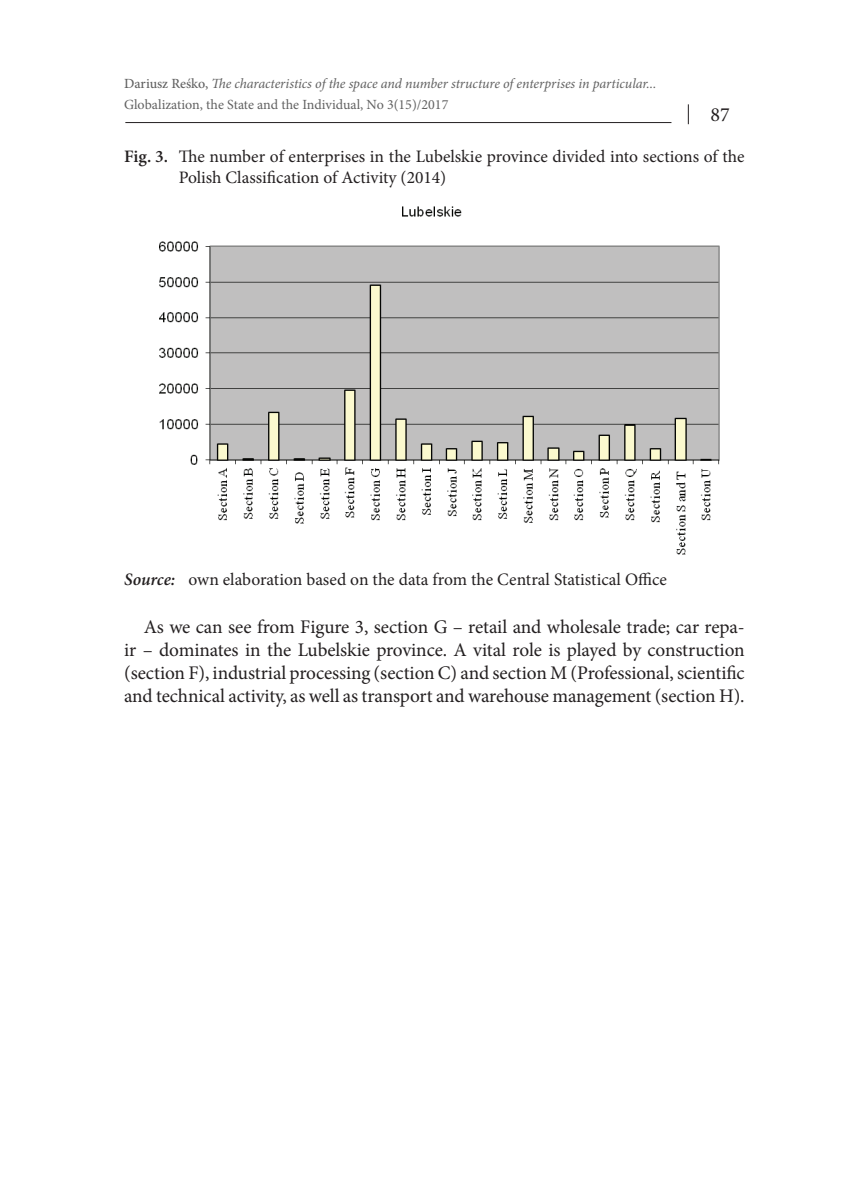
<style>
.page{position:relative;width:844px;height:1191px;background:#fff}
.page>*{position:absolute;margin:0;border:0;box-sizing:border-box;transform-origin:0 0}
.t1{font:20.12px "Minion Pro";color:#231f20}
.t2{font:19.25px/23.1px "Minion Pro";letter-spacing:-.01em;color:#231f20;text-align:justify}
.t3{font:17.5px/21px "Minion Pro";color:#231f20}
.t4{font:italic 14px "Minion Pro";letter-spacing:-.005em;color:#616161}
.t5{font:14px "Minion Pro";color:#616161}
.s1{font-weight:500;font-style:normal}
.s2{font-weight:600}
.s3{font-weight:600;font-style:italic}
</style>
<div class="page">
<svg style="left:687px;top:104px;width:1px;height:20px"></svg>
<hr style="left:125px;top:122px;width:546px;height:1px;background:#231f20">
<img style="left:159px;top:206px;width:561px;height:349px">
<p class="t4" style="left:124px;top:74px;width:533px"><span class="s1">Dariusz Reśko,</span> The characteristics of the space and number structure of enterprises in particular...</p>
<p class="t5" style="left:124px;top:96px;width:326px">Globalization, the State and the Individual, No 3(15)/2017</p>
<p class="t1" style="left:710px;top:101px;width:21px">87</p>
<p class="t3" style="left:179px;top:146px;width:567px;text-indent:-55px"><span class="s2">Fig. 3.</span> The number of enterprises in the Lubelskie province divided into sections of the<br>Polish Classification of Activity (2014)</p>
<p class="t3" style="left:124px;top:569px;width:544px"><span class="s3">Source:</span> own elaboration based on the data from the Central Statistical Office</p>
<p class="t2" style="left:124px;top:615px;width:622px;text-indent:20px">As we can see from Figure 3, section G – retail and wholesale trade; car repa&shy;ir – dominates in the Lubelskie province. A vital role is played by construction (section F), industrial processing (section C) and section M (Professional, scientific and technical activity, as well as transport and warehouse management (section H).</p>
</div>
